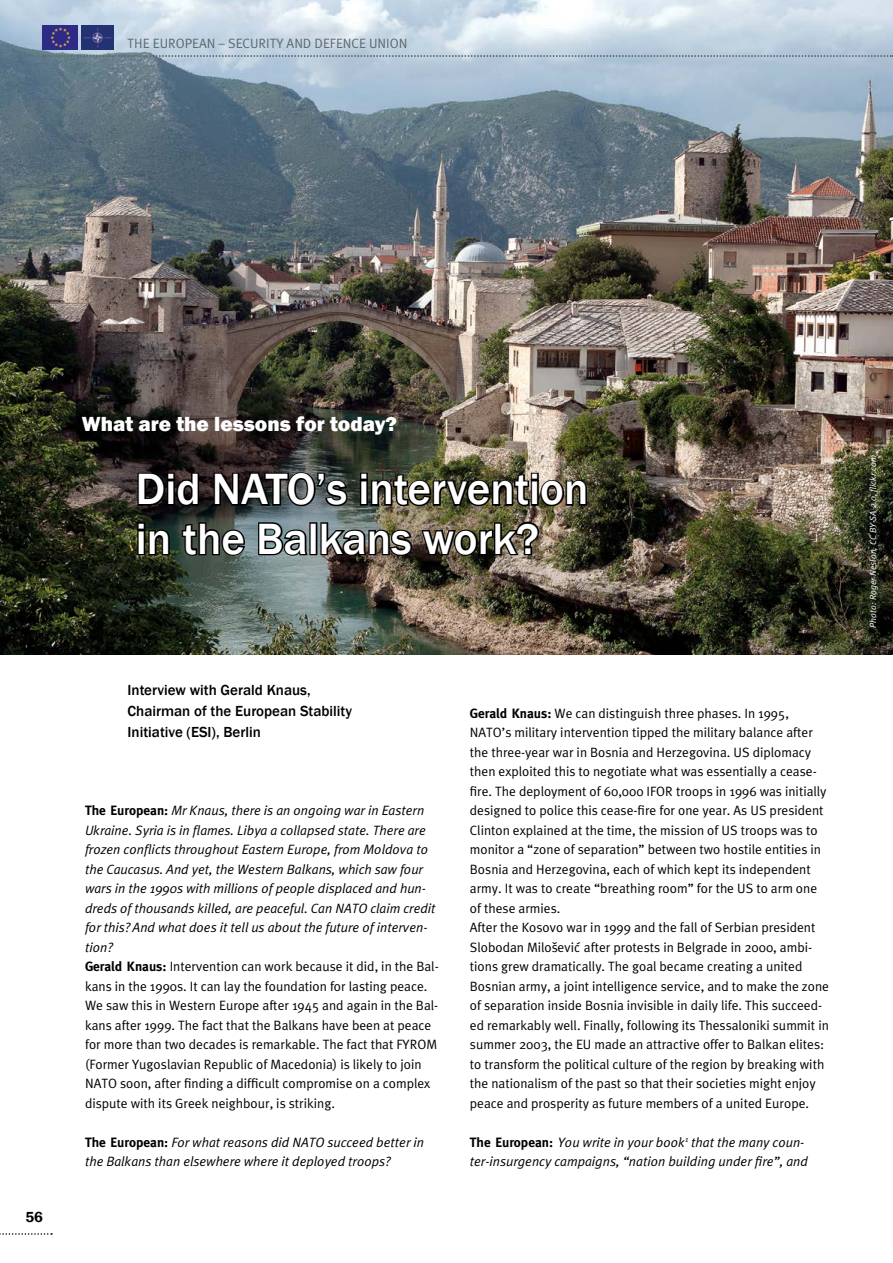
<style>
.page{position:relative;width:893px;height:1263px;background:#fff}
.page>*{position:absolute;margin:0;border:0;box-sizing:border-box;transform-origin:0 0}
.t1{font:500 45px/49.5px "Franklin Gothic";color:#fff}
.t2{font:800 21px "Franklin Gothic";color:#fff}
.t3{font:500 15px/21px "Franklin Gothic";color:#000}
.t4{font:600 15px "Franklin Gothic";color:#000}
.t5{font:13.5px/19.5px "Meta Plus Normal";color:#000}
.t6{font:italic 13.5px/19.6px "Meta Plus Normal";color:#000}
.t7{font:13.5px "Meta Plus Normal";color:#5d686e}
.t8{font:italic 9px "Meta Plus Normal";color:#fff}
.s1{font-family:"Meta";font-weight:700}
.s2{font-style:italic}
.s3{font-family:"Meta";font-weight:700;font-style:normal}
</style>
<div class="page">
<svg style="left:0;top:1233px;width:52px;height:2px"></svg>
<img style="left:0;top:0;width:893px;height:655px">
<svg style="left:43px;top:55px;width:850px;height:2px;background:#8c9ca8"></svg>
<img style="left:43px;top:26px;width:35px;height:23px">
<img style="left:82px;top:26px;width:31px;height:23px">
<svg style="left:136px;top:471px;width:65px;height:37px;background:#140f10"></svg>
<svg style="left:212px;top:470px;width:137px;height:38px;background:#252728"></svg>
<img style="left:358px;top:471px;width:230px;height:37px">
<svg style="left:136px;top:521px;width:35px;height:36px"></svg>
<svg style="left:180px;top:521px;width:67px;height:37px;background:#2e3631"></svg>
<svg style="left:257px;top:520px;width:53px;height:38px;background:#475255"></svg>
<div style="left:309px;top:522px;width:8px;height:33px;border:3px solid #000"></div>
<img style="left:319px;top:520px;width:222px;height:38px">
<p class="t7" style="left:128px;top:35px;width:281px">THE EUROPEAN – SECURITY AND DEFENCE UNION</p>
<h2 class="t2" style="left:82px;top:410px;width:317px">What are the lessons for today?</h2>
<h1 class="t1" style="left:136px;top:465px;width:454px">Did NATO’s intervention in the Balkans work?</h1>
<p class="t4" style="left:26px;top:1208px;width:19px">56</p>
<p class="t3" style="left:128px;top:680px;width:226px">Interview with Gerald Knaus,<br>Chairman of the European Stability<br>Initiative (ESI), Berlin</p>
<p class="t5" style="left:85px;top:800px;width:355px"><span class="s1">The European:</span> <span class="s2">Mr Knaus, there is an ongoing war in Eastern Ukraine. Syria is in flames. Libya a collapsed state. There are frozen conflicts throughout Eastern Europe, from Moldova to the Caucasus. And yet, the Western Balkans, which saw four wars in the 1990s with millions of people displaced and hun&shy;dreds of thousands killed, are peaceful. Can NATO claim credit for this? And what does it tell us about the future of interven&shy;tion?<br></span><span class="s1">Gerald Knaus:</span> Intervention can work because it did, in the Bal&shy;kans in the 1990s. It can lay the foundation for lasting peace.<br>We saw this in Western Europe after 1945 and again in the Bal&shy;kans after 1999. The fact that the Balkans have been at peace for more than two decades is remarkable. The fact that FYROM (Former Yugoslavian Republic of Macedonia) is likely to join NATO soon, after finding a difficult compromise on a complex dispute with its Greek neighbour, is striking.</p>
<p class="t6" style="left:85px;top:1132px;width:341px"><span class="s3">The European:</span> For what reasons did NATO succeed better in the Balkans than elsewhere where it deployed troops?</p>
<p class="t5" style="left:470px;top:703px;width:361px"><span class="s1">Gerald Knaus:</span> We can distinguish three phases. In 1995, NATO’s military intervention tipped the military balance after the three-year war in Bosnia and Herzegovina. US diplomacy then exploited this to negotiate what was essentially a cease&shy;fire. The deployment of 60,000 IFOR troops in 1996 was initially designed to police this cease-fire for one year. As US president Clinton explained at the time, the mission of US troops was to monitor a “zone of separation” between two hostile entities in Bosnia and Herzegovina, each of which kept its independent army. It was to create “breathing room” for the US to arm one of these armies.<br>After the Kosovo war in 1999 and the fall of Serbian president Slobodan Milos˘evic´ after protests in Belgrade in 2000, ambi&shy;tions grew dramatically. The goal became creating a united Bosnian army, a joint intelligence service, and to make the zone of separation inside Bosnia invisible in daily life. This succeed&shy;ed remarkably well. Finally, following its Thessaloniki summit in summer 2003, the EU made an attractive offer to Balkan elites: to transform the political culture of the region by breaking with the nationalism of the past so that their societies might enjoy peace and prosperity as future members of a united Europe.</p>
<p class="t6" style="left:470px;top:1132px;width:340px"><span class="s3">The European:</span> You write in your book<sup>1</sup> that the many coun&shy;ter-insurgency campaigns, “nation building under fire”, and</p>
<p class="t8" style="left:868px;top:628px;width:174px;rotate:-90deg">Photo: Roger Neslon, CC BY-SA 2.0, flickr.com</p>
</div>
